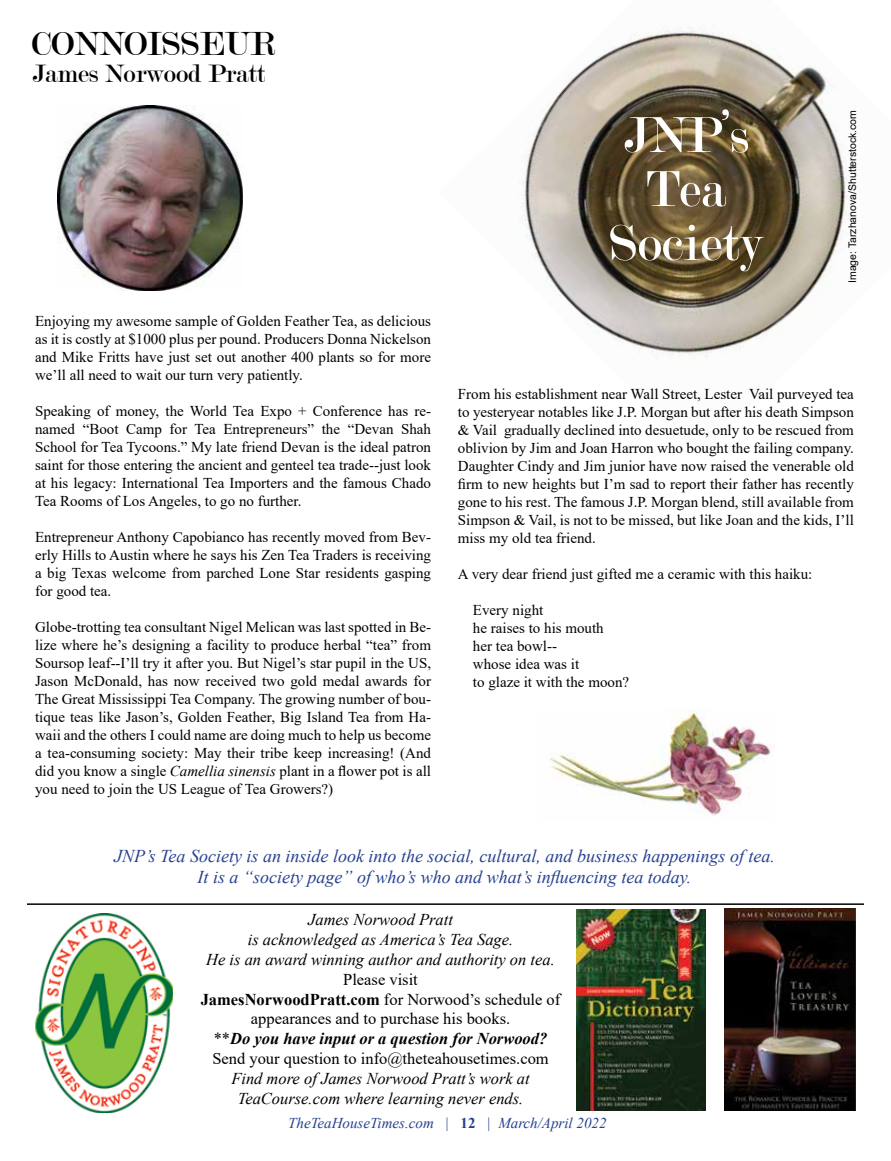
<style>
.page{position:relative;width:891px;height:1161px;background:#fff}
.page>*{position:absolute;margin:0;border:0;box-sizing:border-box;transform-origin:0 0}
.t1{font:54px/54px "Modern";color:#fff;text-align:center}
.t2{font:36px "Modern";color:#000}
.t3{font:27px "Modern";color:#000}
.t4{font:italic 18px/21.6px "Times New Roman";color:#25408f;text-align:center}
.t5{font:16.5px/19.8px "Times New Roman";color:#000;text-align:center}
.t6{font:italic 16.5px/19.8px "Times New Roman";color:#000;text-align:center}
.t7{font:15px/18px "Times New Roman";color:#000;text-align:justify}
.t8{font:italic 15px "Times New Roman";color:#25408f}
.t9{font:10.5px "Arial";color:#000}
.s1{font-style:italic}
.s2{font-weight:700}
.s3{font-weight:700;font-style:italic}
.s4{font-weight:700;font-style:normal}
</style>
<div class="page">
<img style="left:57px;top:105px;width:185px;height:185px">
<img style="left:519px;top:26px;width:333px;height:332px">
<img style="left:35px;top:914px;width:138px;height:198px">
<img style="left:724px;top:908px;width:132px;height:203px">
<img style="left:576px;top:910px;width:130px;height:200px">
<hr style="left:27px;top:903px;width:837px;height:2px;background:#000">
<img style="left:550px;top:710px;width:221px;height:106px">
<h2 class="t2" style="left:32px;top:26px;width:245px">CONNOISSEUR</h2>
<h3 class="t3" style="left:32px;top:60px;width:234px">James Norwood Pratt</h3>
<p class="t7" style="left:35px;top:312px;width:398px">Enjoying my awesome sample of Golden Feather Tea, as delicious as it is costly at $1000 plus per pound. Producers Donna Nickelson and Mike Fritts have just set out another 400 plants so for more we’ll all need to wait our turn very patiently.</p>
<p class="t7" style="left:35px;top:402px;width:398px">Speaking of money, the World Tea Expo + Conference has re&shy;named “Boot Camp for Tea Entrepreneurs” the “Devan Shah School for Tea Tycoons.” My late friend Devan is the ideal patron saint for those entering the ancient and genteel tea trade--just look at his legacy: International Tea Importers and the famous Chado Tea Rooms of Los Angeles, to go no further.</p>
<p class="t7" style="left:35px;top:528px;width:398px">Entrepreneur Anthony Capobianco has recently moved from Bev&shy;erly Hills to Austin where he says his Zen Tea Traders is receiving a big Texas welcome from parched Lone Star residents gasping for good tea.</p>
<p class="t7" style="left:35px;top:618px;width:398px">Globe-trotting tea consultant Nigel Melican was last spotted in Be&shy;lize where he’s designing a facility to produce herbal “tea” from Soursop leaf--I’ll try it after you. But Nigel’s star pupil in the US, Jason McDonald, has now received two gold medal awards for The Great Mississippi Tea Company. The growing number of bou&shy;tique teas like Jason’s, Golden Feather, Big Island Tea from Ha&shy;waii and the others I could name are doing much to help us become a tea-consuming society: May their tribe keep increasing! (And did you know a single <span class="s1">Camellia sinensis</span> plant in a flower pot is all you need to join the US League of Tea Growers?)</p>
<h1 class="t1" style="left:609px;top:109px;width:155px">JNP’s<br>Tea<br>Society</h1>
<p class="t9" style="left:845px;top:283px;width:175px;rotate:-90deg">Image: Tarzhanova/Shutterstock.com</p>
<p class="t7" style="left:458px;top:385px;width:398px">From his establishment near Wall Street, Lester Vail purveyed tea to yesteryear notables like J.P. Morgan but after his death Simpson &amp; Vail gradually declined into desuetude, only to be rescued from oblivion by Jim and Joan Harron who bought the failing company.<br>Daughter Cindy and Jim junior have now raised the venerable old firm to new heights but I’m sad to report their father has recently gone to his rest. The famous J.P. Morgan blend, still available from Simpson &amp; Vail, is not to be missed, but like Joan and the kids, I’ll miss my old tea friend.</p>
<p class="t7" style="left:458px;top:565px;width:356px">A very dear friend just gifted me a ceramic with this haiku:</p>
<p class="t7" style="left:473px;top:601px;width:158px;text-align:left">Every night<br>he raises to his mouth<br>her tea bowl--<br>whose idea was it<br>to glaze it with the moon?</p>
<p class="t4" style="left:114px;top:845px;width:663px">JNP’s Tea Society is an inside look into the social, cultural, and business happenings of tea.<br>It is a “society page” of who’s who and what’s influencing tea today.</p>
<p class="t6" style="left:206px;top:910px;width:350px">James Norwood Pratt<br>is acknowledged as America’s Tea Sage.<br>He is an award winning author and authority on tea.</p>
<p class="t5" style="left:201px;top:969px;width:361px">Please visit<br><span class="s2">JamesNorwoodPratt.com</span> for Norwood’s schedule of appearances and to purchase his books.<br>**<span class="s3">Do you have input or a question for Norwood?<br></span>Send your question to info@theteahousetimes.com</p>
<p class="t6" style="left:231px;top:1068px;width:300px">Find more of James Norwood Pratt’s work at<br>TeaCourse.com where learning never ends.</p>
<p class="t8" style="left:288px;top:1113px;width:320px">TheTeaHouseTimes.com | <span class="s4">12</span> | March/April 2022</p>
</div>
